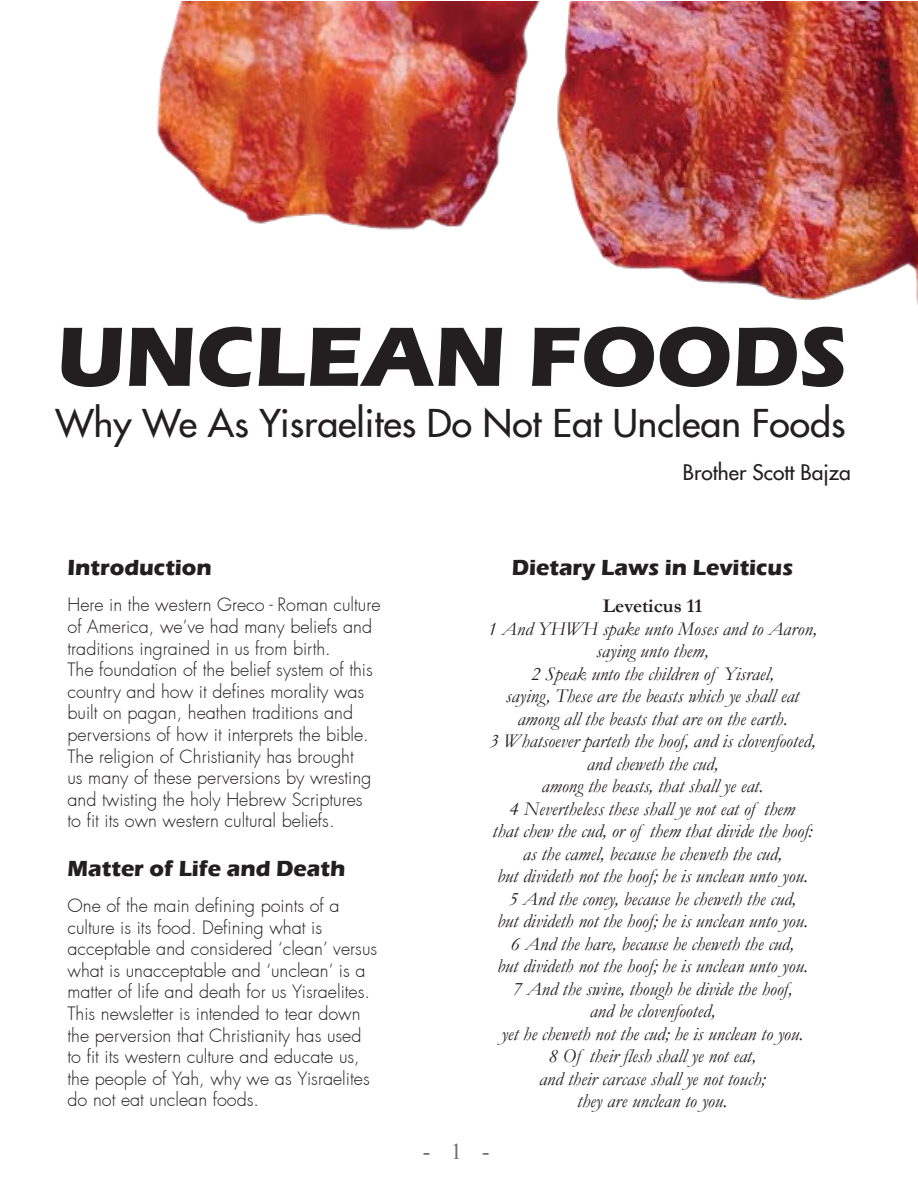
<style>
.page{position:relative;width:918px;height:1188px;background:#fff}
.page>*{position:absolute;margin:0;border:0;box-sizing:border-box;transform-origin:0 0}
.t1{font:700 87.15px "Eras ITC";color:#231f20}
.t2{font:500 37.5px "Futura";color:#231f20}
.t3{font:700 22.5px "Eras ITC";color:#231f20}
.t4{font:22.5px "Iskoola Pota";color:#6e6f72}
.t5{font:500 21px "Futura";color:#231f20}
.t6{font:italic 19.5px/22.5px "Garamond";color:#231f20;text-align:center}
.t7{font:700 19.5px "Garamond";color:#231f20}
.t8{font:300 18px/21.6px "Futura";color:#231f20}
</style>
<div class="page">
<img style="left:157px;top:2px;width:761px;height:303px">
<h1 class="t1" style="left:57px;top:307px;width:792px">UNCLEAN FOODS</h1>
<h2 class="t2" style="left:55px;top:400px;width:791px">Why We As Yisraelites Do Not Eat Unclean Foods</h2>
<p class="t3" style="left:68px;top:555px;width:146px">Introduction</p>
<p class="t8" style="left:67px;top:595px;width:315px">Here in the western Greco - Roman culture of America, we’ve had many beliefs and traditions ingrained in us from birth.<br>The foundation of the belief system of this country and how it defines morality was built on pagan, heathen traditions and perversions of how it interprets the bible.<br>The religion of Christianity has brought<br>us many of these perversions by wresting and twisting the holy Hebrew Scriptures to fit its own western cultural beliefs.</p>
<p class="t3" style="left:68px;top:856px;width:279px">Matter of Life and Death</p>
<p class="t8" style="left:68px;top:895px;width:311px">One of the main defining points of a culture is its food. Defining what is acceptable and considered ‘clean’ versus what is unacceptable and ‘unclean’ is a matter of life and death for us Yisraelites.<br>This newsletter is intended to tear down the perversion that Christianity has used to fit its western culture and educate us, the people of Yah, why we as Yisraelites do not eat unclean foods.</p>
<p class="t5" style="left:683px;top:459px;width:170px">Brother Scott Bajza</p>
<p class="t3" style="left:512px;top:555px;width:283px">Dietary Laws in Leviticus</p>
<p class="t7" style="left:603px;top:593px;width:101px">Leveticus 11</p>
<p class="t6" style="left:488px;top:617px;width:331px">1 And YHWH spake unto Moses and to Aaron, saying unto them,<br>2 Speak unto the children of Yisrael,<br>saying, These are the beasts which ye shall eat among all the beasts that are on the earth.<br>3 Whatsoever parteth the hoof, and is clovenfooted, and cheweth the cud,<br>among the beasts, that shall ye eat.<br>4 Nevertheless these shall ye not eat of them<br>that chew the cud, or of them that divide the hoof: as the camel, because he cheweth the cud,<br>but divideth not the hoof; he is unclean unto you.<br>5 And the coney, because he cheweth the cud,<br>but divideth not the hoof; he is unclean unto you.<br>6 And the hare, because he cheweth the cud,<br>but divideth not the hoof; he is unclean unto you.<br>7 And the swine, though he divide the hoof,<br>and be clovenfooted,<br>yet he cheweth not the cud; he is unclean to you.<br>8 Of their flesh shall ye not eat,<br>and their carcase shall ye not touch;<br>they are unclean to you.</p>
<p class="t4" style="left:423px;top:1139px;width:68px">-1-</p>
</div>
